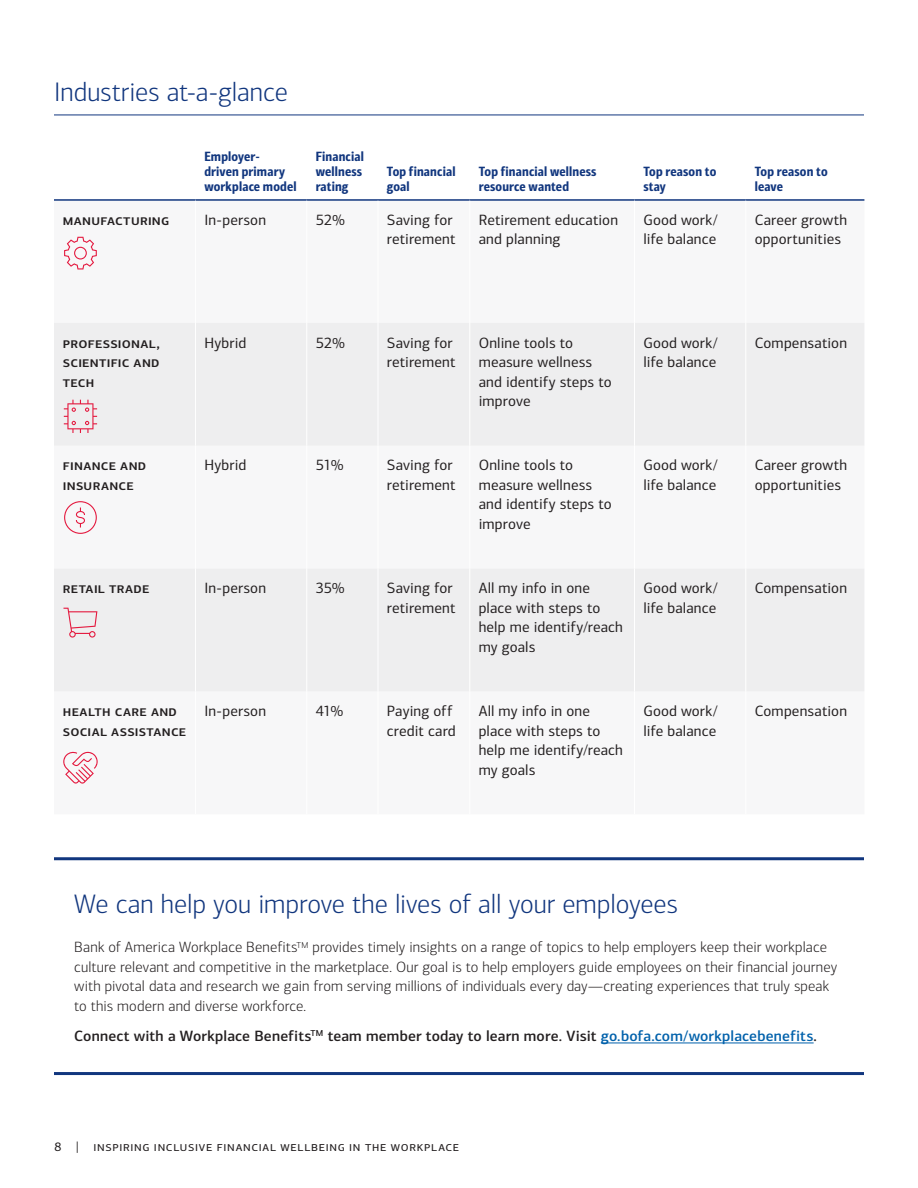
<style>
.page{position:relative;width:918px;height:1188px;background:#fff}
.page>*{position:absolute;margin:0;border:0;box-sizing:border-box;transform-origin:0 0}
.Head_H2{font:300 27px "Connections";letter-spacing:-.005em;color:#11367e}
.Body_10_13{font:15px/19.5px "Connections";letter-spacing:.015em;color:#231f20}
.Body_10_13-2{font:300 15px/19.5px "Connections";letter-spacing:.01em;color:#231f20}
.Body_10_13-3{font:500 15px/19.5px "Connections";letter-spacing:.02em;color:#231f20}
.Body_10_13-4{font:13.5px/15px "Connections Cond Bld";letter-spacing:.01em;color:#11367e}
.t1{font:13.5px "Connections";letter-spacing:.055em;color:#231f20}
.s1{color:#0161ab}
</style>
<div class="page">
<hr style="left:54px;top:115px;width:810px;height:1px;background:#11367e">
<svg style="left:54px;top:323px;width:810px;height:368px;fill:#eeeeef"></svg>
<hr style="left:54px;top:199px;width:141px;height:2px;background:#11367e">
<hr style="left:195px;top:199px;width:112px;height:2px;background:#11367e">
<hr style="left:307px;top:199px;width:71px;height:2px;background:#11367e">
<hr style="left:378px;top:199px;width:92px;height:2px;background:#11367e">
<hr style="left:470px;top:199px;width:165px;height:2px;background:#11367e">
<hr style="left:634px;top:199px;width:112px;height:2px;background:#11367e">
<hr style="left:746px;top:199px;width:118px;height:2px;background:#11367e">
<hr style="left:195px;top:323px;width:1px;height:123px;background:#fff">
<hr style="left:306px;top:323px;width:1px;height:123px;background:#fff">
<hr style="left:378px;top:323px;width:1px;height:123px;background:#fff">
<hr style="left:469px;top:323px;width:1px;height:123px;background:#fff">
<hr style="left:634px;top:323px;width:1px;height:123px;background:#fff">
<hr style="left:745px;top:323px;width:1px;height:123px;background:#fff">
<hr style="left:195px;top:446px;width:1px;height:123px;background:#fff">
<hr style="left:306px;top:446px;width:1px;height:123px;background:#fff">
<hr style="left:378px;top:446px;width:1px;height:123px;background:#fff">
<hr style="left:469px;top:446px;width:1px;height:123px;background:#fff">
<hr style="left:634px;top:446px;width:1px;height:123px;background:#fff">
<hr style="left:745px;top:446px;width:1px;height:123px;background:#fff">
<hr style="left:195px;top:569px;width:1px;height:122px;background:#fff">
<hr style="left:306px;top:569px;width:1px;height:122px;background:#fff">
<hr style="left:378px;top:569px;width:1px;height:122px;background:#fff">
<hr style="left:469px;top:569px;width:1px;height:122px;background:#fff">
<hr style="left:634px;top:569px;width:1px;height:122px;background:#fff">
<hr style="left:745px;top:569px;width:1px;height:122px;background:#fff">
<hr style="left:601px;top:1042px;width:213px;height:1px;background:#0161ab">
<hr style="left:54px;top:857px;width:810px;height:3px;background:#11367e">
<hr style="left:54px;top:1072px;width:810px;height:3px;background:#11367e">
<svg style="left:64px;top:400px;width:33px;height:33px"></svg>
<svg style="left:64px;top:237px;width:33px;height:32px"></svg>
<svg style="left:64px;top:501px;width:33px;height:33px"></svg>
<svg style="left:63px;top:608px;width:34px;height:30px"></svg>
<svg style="left:63px;top:751px;width:35px;height:33px"></svg>
<h2 class="Head_H2" style="left:54px;top:77px;width:236px">Industries at-a-glance</h2>
<p class="Body_10_13-4" style="left:204px;top:149px;width:94px">Employer&shy;driven primary workplace model</p>
<p class="Body_10_13-4" style="left:316px;top:149px;width:50px">Financial wellness rating</p>
<p class="Body_10_13-4" style="left:387px;top:164px;width:70px">Top financial goal</p>
<p class="Body_10_13-4" style="left:479px;top:164px;width:119px">Top financial wellness resource wanted</p>
<p class="Body_10_13-4" style="left:643px;top:164px;width:74px">Top reason to stay</p>
<p class="Body_10_13-4" style="left:755px;top:164px;width:74px">Top reason to leave</p>
<p class="Body_10_13-3" style="left:63px;top:210px;width:108px">manufacturing</p>
<p class="Body_10_13" style="left:204px;top:210px;width:63px">In-person</p>
<p class="Body_10_13" style="left:316px;top:210px;width:31px">52%</p>
<p class="Body_10_13" style="left:387px;top:210px;width:70px">Saving for retirement</p>
<p class="Body_10_13" style="left:479px;top:210px;width:141px">Retirement education and planning</p>
<p class="Body_10_13" style="left:643px;top:210px;width:76px">Good work/ life balance</p>
<p class="Body_10_13" style="left:755px;top:210px;width:94px">Career growth opportunities</p>
<p class="Body_10_13-3" style="left:63px;top:333px;width:99px;text-align:justify">professional, scientific and tech</p>
<p class="Body_10_13" style="left:204px;top:333px;width:44px">Hybrid</p>
<p class="Body_10_13" style="left:316px;top:333px;width:31px">52%</p>
<p class="Body_10_13" style="left:387px;top:333px;width:70px">Saving for retirement</p>
<p class="Body_10_13" style="left:479px;top:333px;width:134px">Online tools to measure wellness and identify steps to improve</p>
<p class="Body_10_13" style="left:643px;top:333px;width:76px">Good work/ life balance</p>
<p class="Body_10_13" style="left:755px;top:333px;width:94px">Compensation</p>
<p class="Body_10_13-3" style="left:63px;top:455px;width:85px">finance and insurance</p>
<p class="Body_10_13" style="left:204px;top:456px;width:44px">Hybrid</p>
<p class="Body_10_13" style="left:316px;top:456px;width:29px">51%</p>
<p class="Body_10_13" style="left:387px;top:456px;width:70px">Saving for retirement</p>
<p class="Body_10_13" style="left:479px;top:456px;width:134px">Online tools to measure wellness and identify steps to improve</p>
<p class="Body_10_13" style="left:643px;top:456px;width:76px">Good work/ life balance</p>
<p class="Body_10_13" style="left:755px;top:456px;width:94px">Career growth opportunities</p>
<p class="Body_10_13-3" style="left:63px;top:578px;width:88px">retail trade</p>
<p class="Body_10_13" style="left:204px;top:578px;width:63px">In-person</p>
<p class="Body_10_13" style="left:316px;top:578px;width:30px">35%</p>
<p class="Body_10_13" style="left:387px;top:578px;width:70px">Saving for retirement</p>
<p class="Body_10_13" style="left:479px;top:578px;width:146px">All my info in one place with steps to help me identify/reach my goals</p>
<p class="Body_10_13" style="left:643px;top:578px;width:76px">Good work/ life balance</p>
<p class="Body_10_13" style="left:755px;top:578px;width:94px">Compensation</p>
<p class="Body_10_13-3" style="left:63px;top:701px;width:125px">health care and social assistance</p>
<p class="Body_10_13" style="left:204px;top:701px;width:63px">In-person</p>
<p class="Body_10_13" style="left:316px;top:701px;width:29px">41%</p>
<p class="Body_10_13" style="left:387px;top:701px;width:70px">Paying off credit card</p>
<p class="Body_10_13" style="left:479px;top:701px;width:146px">All my info in one place with steps to help me identify/reach my goals</p>
<p class="Body_10_13" style="left:643px;top:701px;width:76px">Good work/ life balance</p>
<p class="Body_10_13" style="left:755px;top:701px;width:94px">Compensation</p>
<h2 class="Head_H2" style="left:74px;top:888px;width:605px">We can help you improve the lives of all your employees</h2>
<p class="Body_10_13-2" style="left:74px;top:938px;width:764px">Bank of America Workplace Benefits<sup>TM</sup> provides timely insights on a range of topics to help employers keep their workplace culture relevant and competitive in the marketplace. Our goal is to help employers guide employees on their financial journey with pivotal data and research we gain from serving millions of individuals every day—creating experiences that truly speak to this modern and diverse workforce.</p>
<p class="Body_10_13-3" style="left:74px;top:1026px;width:744px">Connect with a Workplace Benefits<sup>TM</sup> team member today to learn more. Visit <span class="s1">go.bofa.com/workplacebenefits</span>.</p>
<p class="t1" style="left:54px;top:1139px;width:407px">8 | inspiring inclusive financial wellbeing in the workplace</p>
</div>
